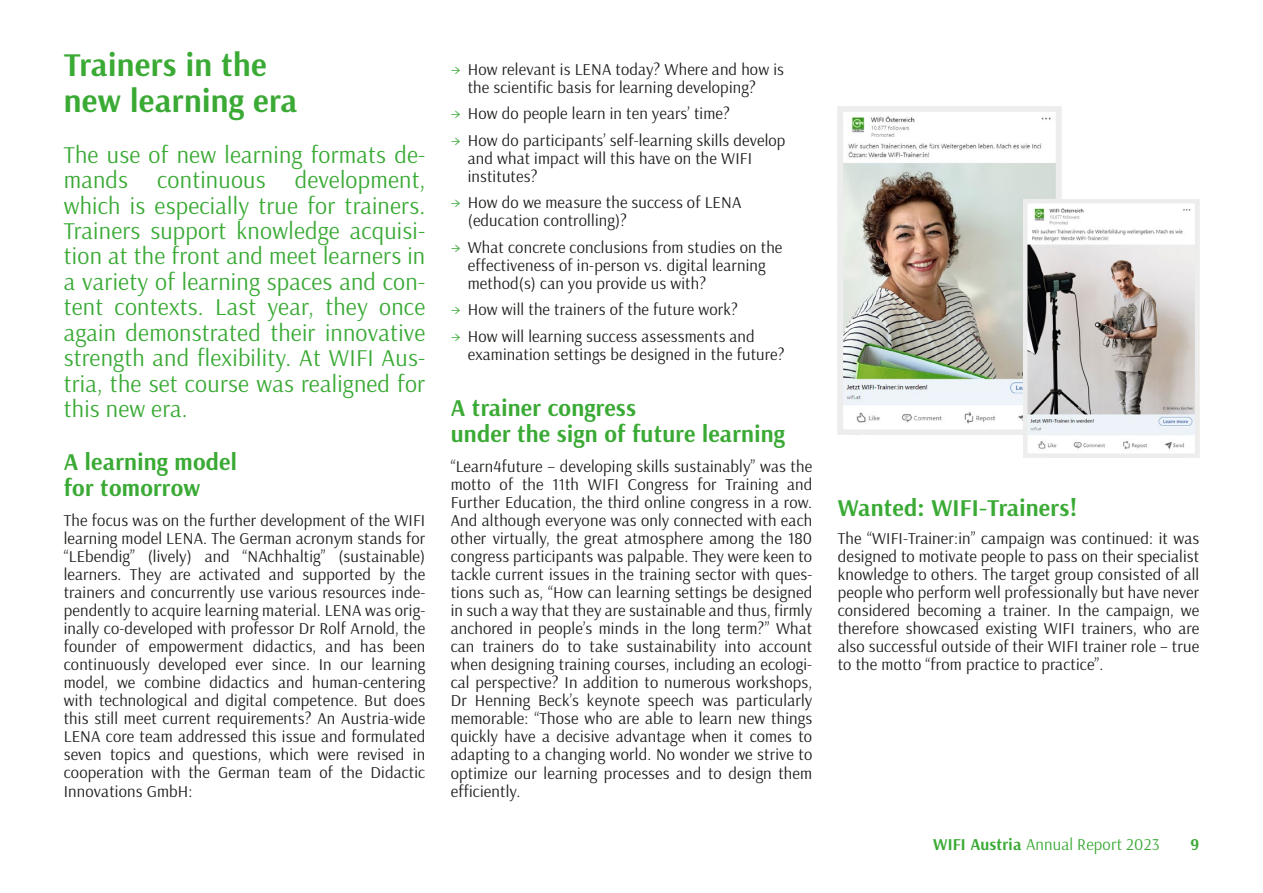
<style>
.page{position:relative;width:1263px;height:893px;background:#fff}
.page>*{position:absolute;margin:0;border:0;box-sizing:border-box;transform-origin:0 0}
.t1{font:700 33px/36px "Arsenal";letter-spacing:.01em;color:#3aaa35}
.t2{font:24px/25.5px "Arsenal";letter-spacing:.01em;color:#3aaa35;text-align:justify}
.t3{font:700 24px/25.5px "Arsenal";letter-spacing:.01em;color:#3aaa35}
.t4{font:16.5px/18px "Arsenal";letter-spacing:.01em;color:#1d1d1b}
.t5{font:16.5px "Arsenal";letter-spacing:.01em;color:#3aaa35}
.t6{font:700 16.5px "Arsenal";color:#3aaa35}
.s1{color:#3aaa35}
.s2{font-weight:700}
</style>
<div class="page">
<img style="left:844px;top:116px;width:211px;height:308px">
<div style="left:838px;top:106px;width:223px;height:329px;border:5px solid #ededed"></div>
<img style="left:1028px;top:204px;width:166px;height:245px">
<div style="left:1023px;top:199px;width:176px;height:259px;border:4px solid #ededed"></div>
<h1 class="t1" style="left:64px;top:46px;width:235px">Trainers in the new learning era</h1>
<p class="t2" style="left:64px;top:141px;width:363px">The use of new learning formats de&shy;mands continuous development, which is especially true for trainers.<br>Trainers support knowledge acquisi&shy;tion at the front and meet learners in a variety of learning spaces and con&shy;tent contexts. Last year, they once again demonstrated their innovative strength and flexibility. At WIFI Aus&shy;tria, the set course was realigned for this new era.</p>
<h2 class="t3" style="left:64px;top:449px;width:175px">A learning model for tomorrow</h2>
<p class="t4" style="left:64px;top:511px;width:363px;text-align:justify">The focus was on the further development of the WIFI learning model LENA. The German acronym stands for “LEbendig” (lively) and “NAchhaltig” (sustainable) learners. They are activated and supported by the trainers and concurrently use various resources inde&shy;pendently to acquire learning material. LENA was orig&shy;inally co-developed with professor Dr Rolf Arnold, the founder of empowerment didactics, and has been continuously developed ever since. In our learning model, we combine didactics and human-centering with technological and digital competence. But does this still meet current requirements? An Austria-wide LENA core team addressed this issue and formulated seven topics and questions, which were revised in cooperation with the German team of the Didactic Innovations GmbH:</p>
<p class="t4" style="left:468px;top:60px;width:318px;text-indent:-17px"><span class="s1">→</span> How relevant is LENA today? Where and how is the scientific basis for learning developing?</p>
<p class="t4" style="left:451px;top:104px;width:281px"><span class="s1">→</span> How do people learn in ten years’ time?</p>
<p class="t4" style="left:468px;top:131px;width:319px;text-indent:-17px"><span class="s1">→</span> How do participants’ self-learning skills develop and what impact will this have on the WIFI institutes?</p>
<p class="t4" style="left:468px;top:193px;width:275px;text-indent:-17px"><span class="s1">→</span> How do we measure the success of LENA (education controlling)?</p>
<p class="t4" style="left:468px;top:238px;width:316px;text-indent:-17px"><span class="s1">→</span> What concrete conclusions from studies on the effectiveness of in-person vs. digital learning method(s) can you provide us with?</p>
<p class="t4" style="left:451px;top:300px;width:289px"><span class="s1">→</span> How will the trainers of the future work?</p>
<p class="t4" style="left:468px;top:327px;width:318px;text-indent:-17px"><span class="s1">→</span> How will learning success assessments and examination settings be designed in the future?</p>
<h2 class="t3" style="left:451px;top:395px;width:336px">A trainer congress<br>under the sign of future learning</h2>
<p class="t4" style="left:451px;top:457px;width:363px;text-align:justify">“Learn4future – developing skills sustainably” was the motto of the 11th WIFI Congress for Training and Further Education, the third online congress in a row.<br>And although everyone was only connected with each other virtually, the great atmosphere among the 180 congress participants was palpable. They were keen to tackle current issues in the training sector with ques&shy;tions such as, “How can learning settings be designed in such a way that they are sustainable and thus, firmly anchored in people’s minds in the long term?” What can trainers do to take sustainability into account when designing training courses, including an ecologi&shy;cal perspective? In addition to numerous workshops, Dr Henning Beck’s keynote speech was particularly memorable: “Those who are able to learn new things quickly have a decisive advantage when it comes to adapting to a changing world. No wonder we strive to optimize our learning processes and to design them efficiently.</p>
<h2 class="t3" style="left:838px;top:495px;width:241px">Wanted: WIFI-Trainers!</h2>
<p class="t4" style="left:838px;top:529px;width:363px;text-align:justify">The “WIFI-Trainer:in” campaign was continued: it was designed to motivate people to pass on their specialist knowledge to others. The target group consisted of all people who perform well professionally but have never considered becoming a trainer. In the campaign, we therefore showcased existing WIFI trainers, who are also successful outside of their WIFI trainer role – true to the motto “from practice to practice”.</p>
<p class="t5" style="left:933px;top:834px;width:228px"><span class="s2">WIFI Austria</span> Annual Report 2023</p>
<p class="t6" style="left:1190px;top:833px;width:10px">9</p>
</div>
